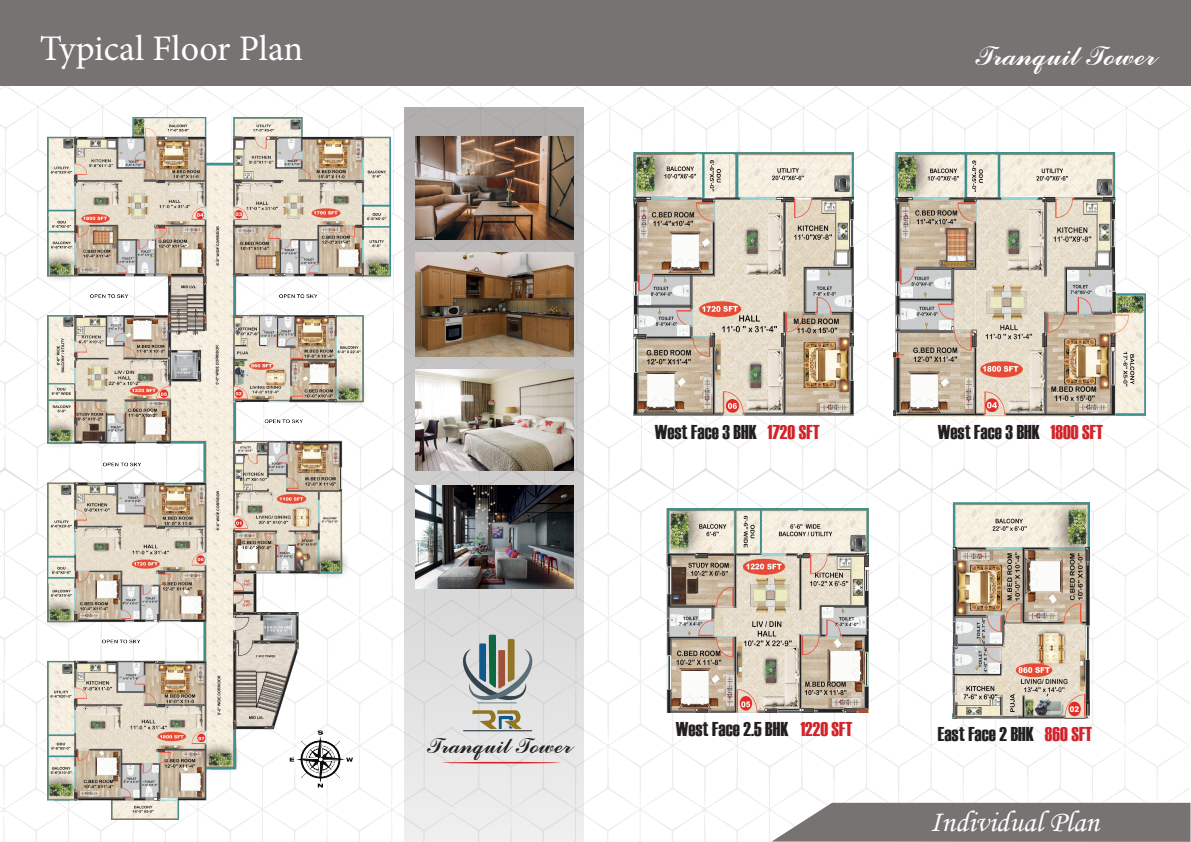
<style>
.page{position:relative;width:1191px;height:842px;background:#fff}
.page>*{position:absolute;margin:0;border:0;box-sizing:border-box;transform-origin:0 0}
.t1{font:36px "Minion Pro";color:#fff}
.t2{font:30px "Monotype Corsiva";color:#fff}
.t3{font:30px "Commercial Script BT";color:#fff}
.t4{font:24px "Commercial Script BT";color:#231f20}
.t5{font:20px "Haettenschweiler";color:#231f20}
.t6{font:20px "Haettenschweiler";color:#d1232a}
</style>
<div class="page">
<img style="left:426px;top:85px;width:763px;height:405px">
<img style="left:0;top:468px;width:1188px;height:374px">
<img style="left:0;top:85px;width:424px;height:404px">
<div style="left:0;top:0;width:1191px;height:85px;background:#767372"></div>
<img style="left:47px;top:117px;width:343px;height:703px">
<img style="left:633px;top:152px;width:220px;height:263px">
<img style="left:666px;top:508px;width:203px;height:205px">
<img style="left:893px;top:152px;width:252px;height:264px">
<img style="left:952px;top:503px;width:137px;height:216px">
<svg style="left:771px;top:803px;width:419px;height:39px;background:#807e7d"></svg>
<svg style="left:405px;top:108px;width:179px;height:734px;background:#d6d5d4"></svg>
<img style="left:416px;top:136px;width:158px;height:104px">
<img style="left:416px;top:253px;width:157px;height:103px">
<img style="left:416px;top:369px;width:158px;height:101px">
<img style="left:416px;top:485px;width:158px;height:104px">
<hr style="left:463px;top:730px;width:69px;height:1px;background:#34464d">
<svg style="left:463px;top:635px;width:69px;height:68px;background:#a4aba6"></svg>
<svg style="left:472px;top:710px;width:49px;height:19px"></svg>
<svg style="left:441px;top:762px;width:119px;height:2px"></svg>
<p class="t1" style="left:40px;top:25px;width:265px">Typical Floor Plan</p>
<p class="t3" style="left:973px;top:40px;width:183px">Tranquil Tower</p>
<p class="t5" style="left:655px;top:419px;width:104px">West Face 3 BHK</p>
<p class="t6" style="left:767px;top:419px;width:54px">1720 SFT</p>
<p class="t5" style="left:938px;top:419px;width:104px">West Face 3 BHK</p>
<p class="t6" style="left:1050px;top:419px;width:54px">1800 SFT</p>
<p class="t4" style="left:425px;top:733px;width:147px">Tranquil Tower</p>
<p class="t5" style="left:676px;top:715px;width:114px">West Face 2.5 BHK</p>
<p class="t6" style="left:800px;top:715px;width:54px">1220 SFT</p>
<p class="t5" style="left:938px;top:720px;width:98px">East Face 2 BHK</p>
<p class="t6" style="left:1045px;top:720px;width:49px">860 SFT</p>
<p class="t2" style="left:930px;top:804px;width:171px">Individual Plan</p>
</div>
